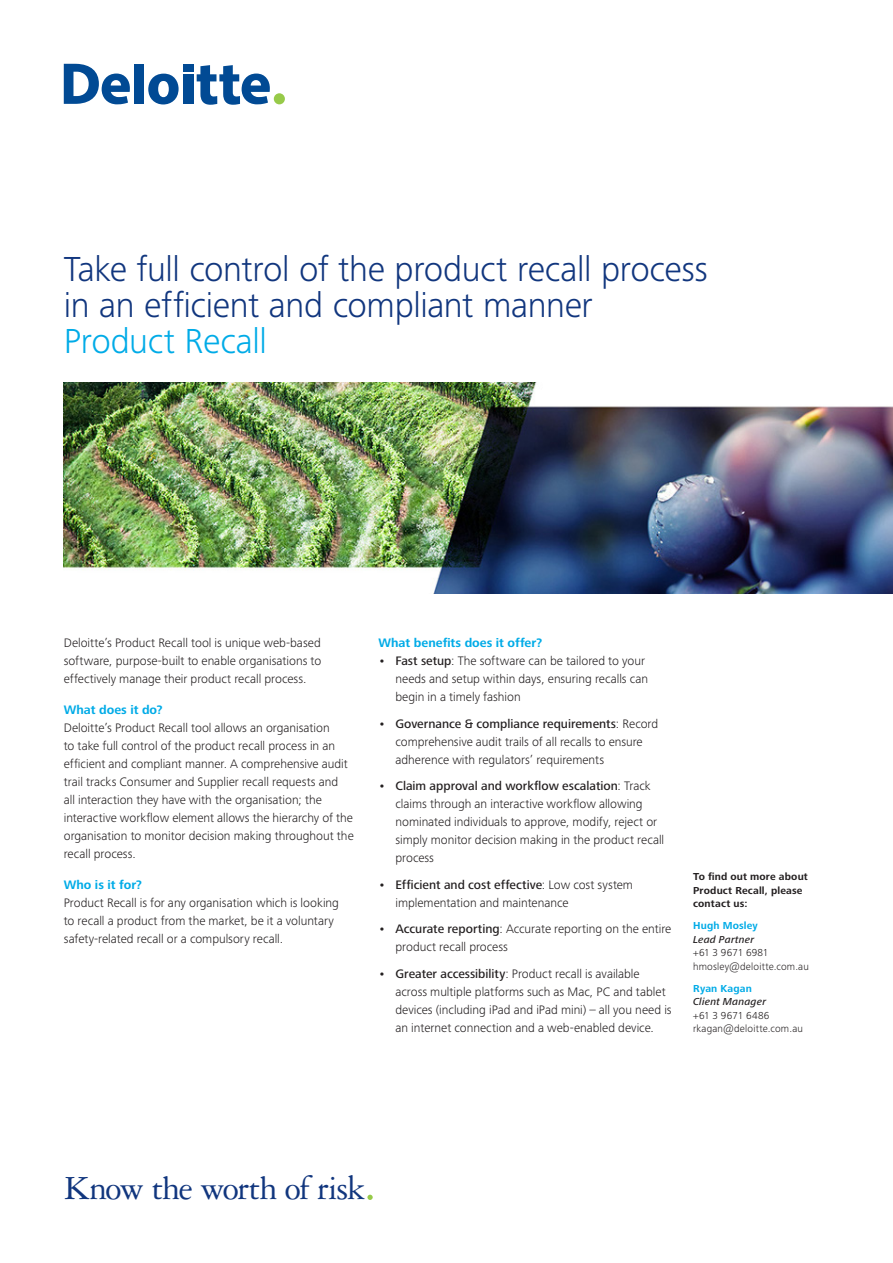
<style>
.page{position:relative;width:893px;height:1263px;background:#fff}
.page>*{position:absolute;margin:0;border:0;box-sizing:border-box;transform-origin:0 0}
.A_Head__30-50pt___AH{font:300 36px/36px "Frutiger Next Pro";letter-spacing:-.015em;color:#11367e}
.A_Head__30-50pt___AH-2{font:36px "Garamond 3 LT Std";letter-spacing:-.04em;color:#11367e}
.Bullets__mutliple_li{font:300 12.75px/18px "Frutiger Next Pro";color:#231f20}
.Bullets__mutliple_li-2{font:700 12.75px "Frutiger Next Pro";color:#00abe7}
.Caption__CAP{font:300 10.5px "Frutiger Next Pro";letter-spacing:.015em;color:#231f20}
.Caption__CAP-2{font:700 10.5px/13.5px "Frutiger Next Pro";letter-spacing:.015em;color:#231f20}
.Caption__CAP-3{font:italic 500 10.5px "Frutiger Next Pro";letter-spacing:.015em;color:#231f20}
.Caption__CAP-4{font:700 10.5px "Frutiger Next Pro";letter-spacing:.015em;color:#00abe7}
.s1{color:#00abe7}
.s2{font-weight:500}
.s3{font-size:54px;color:#97ca49}
</style>
<div class="page">
<div style="left:274px;top:93px;width:11px;height:11px;background:#97ca49;border-radius:50%"></div>
<svg style="left:148px;top:74px;width:31px;height:30px"></svg>
<div style="left:134px;top:64px;width:10px;height:40px;background:#014a94"></div>
<div style="left:183px;top:74px;width:10px;height:30px;background:#014a94"></div>
<div style="left:183px;top:64px;width:10px;height:8px;background:#014a94"></div>
<svg style="left:64px;top:64px;width:66px;height:40px"></svg>
<svg style="left:197px;top:65px;width:73px;height:40px"></svg>
<img style="left:64px;top:383px;width:829px;height:210px">
<p class="A_Head__30-50pt___AH" style="left:64px;top:251px;width:646px">Take full control of the product recall process in an efficient and compliant manner<br><span class="s1">Product Recall</span></p>
<p class="Bullets__mutliple_li" style="left:64px;top:634px;width:259px;text-align:justify">Deloitte’s Product Recall tool is unique web-based software, purpose-built to enable organisations to effectively manage their product recall process.</p>
<p class="Bullets__mutliple_li-2" style="left:64px;top:702px;width:100px">What does it do?</p>
<p class="Bullets__mutliple_li" style="left:64px;top:718px;width:291px">Deloitte’s Product Recall tool allows an organisation<br>to take full control of the product recall process in an efficient and compliant manner. A comprehensive audit trail tracks Consumer and Supplier recall requests and<br>all interaction they have with the organisation; the interactive workflow element allows the hierarchy of the organisation to monitor decision making throughout the recall process.</p>
<p class="Bullets__mutliple_li-2" style="left:64px;top:877px;width:80px">Who is it for?</p>
<p class="Bullets__mutliple_li" style="left:64px;top:893px;width:277px">Product Recall is for any organisation which is looking to recall a product from the market, be it a voluntary safety-related recall or a compulsory recall.</p>
<p class="Bullets__mutliple_li-2" style="left:378px;top:635px;width:165px">What benefits does it offer?</p>
<p class="Bullets__mutliple_li" style="left:395px;top:652px;width:254px;text-indent:-17px"><span class="s2">• Fast setup</span>: The software can be tailored to your needs and setup within days, ensuring recalls can begin in a timely fashion</p>
<p class="Bullets__mutliple_li" style="left:395px;top:714px;width:264px;text-indent:-17px"><span class="s2">• Governance &amp; compliance requirements</span>: Record comprehensive audit trails of all recalls to ensure adherence with regulators’ requirements</p>
<p class="Bullets__mutliple_li" style="left:395px;top:777px;width:270px;text-indent:-17px"><span class="s2">• Claim approval and workflow escalation</span>: Track claims through an interactive workflow allowing nominated individuals to approve, modify, reject or simply monitor decision making in the product recall process</p>
<p class="Bullets__mutliple_li" style="left:395px;top:875px;width:239px;text-indent:-17px"><span class="s2">• Efficient and cost effective</span>: Low cost system implementation and maintenance</p>
<p class="Bullets__mutliple_li" style="left:395px;top:920px;width:277px;text-indent:-17px"><span class="s2">• Accurate reporting</span>: Accurate reporting on the entire product recall process</p>
<p class="Bullets__mutliple_li" style="left:395px;top:964px;width:278px;text-indent:-17px"><span class="s2">• Greater accessibility</span>: Product recall is available across multiple platforms such as Mac, PC and tablet devices (including iPad and iPad mini) – all you need is an internet connection and a web-enabled device.</p>
<p class="Caption__CAP-2" style="left:693px;top:870px;width:116px">To find out more about<br>Product Recall, please contact us:</p>
<p class="Caption__CAP-4" style="left:693px;top:919px;width:66px">Hugh Mosley</p>
<p class="Caption__CAP-3" style="left:693px;top:933px;width:62px">Lead Partner</p>
<p class="Caption__CAP" style="left:693px;top:946px;width:77px">+61 3 9671 6981</p>
<p class="Caption__CAP" style="left:693px;top:960px;width:117px">hmosley@deloitte.com.au</p>
<p class="Caption__CAP-4" style="left:693px;top:982px;width:60px">Ryan Kagan</p>
<p class="Caption__CAP-3" style="left:693px;top:995px;width:74px">Client Manager</p>
<p class="Caption__CAP" style="left:693px;top:1009px;width:78px">+61 3 9671 6486</p>
<p class="Caption__CAP" style="left:693px;top:1022px;width:111px">rkagan@deloitte.com.au</p>
<p class="A_Head__30-50pt___AH-2" style="left:64px;top:1169px;width:315px">Know the worth of risk<span class="s3">.</span></p>
</div>
